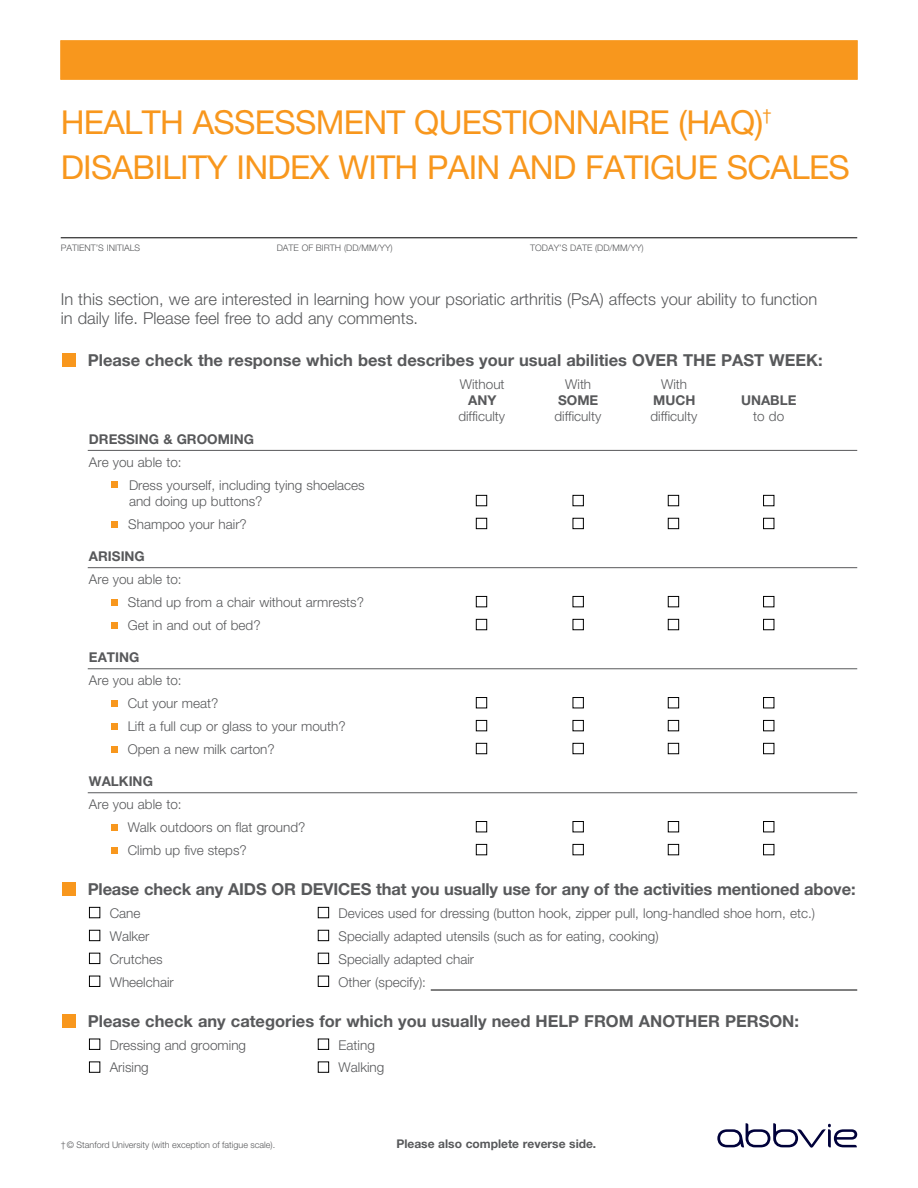
<style>
.page{position:relative;width:918px;height:1188px;background:#fff}
.page>*{position:absolute;margin:0;border:0;box-sizing:border-box;transform-origin:0 0}
.t1{font:33px/45px "Helvetica Neue";letter-spacing:-.02em;color:#f8971d}
.t2{font:700 16.5px "Helvetica Neue LT Std";color:#58595b}
.t3{font:300 16.5px/19.8px "Helvetica Neue LT Std";color:#58595b}
.t4{font:300 13.5px/23px "Helvetica Neue LT Std";color:#58595b}
.t5{font:700 13.5px "Helvetica Neue LT Std";color:#58595b}
.t6{font:700 12px "Helvetica Neue LT Std";color:#58595b}
.t7{font:300 9px "Helvetica Neue LT Std";color:#58595b}
</style>
<div class="page">
<hr style="left:61px;top:238px;width:796px;height:1px;background:#000">
<hr style="left:88px;top:450px;width:769px;height:1px;background:#58595b">
<hr style="left:88px;top:567px;width:769px;height:1px;background:#58595b">
<hr style="left:88px;top:668px;width:769px;height:1px;background:#58595b">
<hr style="left:88px;top:792px;width:769px;height:1px;background:#58595b">
<hr style="left:431px;top:990px;width:426px;height:1px;background:#000">
<div style="left:62px;top:353px;width:14px;height:14px;background:#f8971d"></div>
<div style="left:111px;top:482px;width:7px;height:6px;background:#f8971d"></div>
<div style="left:476px;top:495px;width:11px;height:11px;border:1px solid #000"></div>
<div style="left:573px;top:495px;width:11px;height:11px;border:1px solid #000"></div>
<div style="left:668px;top:495px;width:11px;height:11px;border:1px solid #000"></div>
<div style="left:763px;top:495px;width:11px;height:11px;border:1px solid #000"></div>
<div style="left:111px;top:521px;width:7px;height:6px;background:#f8971d"></div>
<div style="left:476px;top:518px;width:11px;height:11px;border:1px solid #000"></div>
<div style="left:573px;top:518px;width:11px;height:11px;border:1px solid #000"></div>
<div style="left:668px;top:518px;width:11px;height:11px;border:1px solid #000"></div>
<div style="left:763px;top:518px;width:11px;height:11px;border:1px solid #000"></div>
<div style="left:111px;top:599px;width:7px;height:7px;background:#f8971d"></div>
<div style="left:476px;top:596px;width:11px;height:11px;border:1px solid #000"></div>
<div style="left:573px;top:596px;width:11px;height:11px;border:1px solid #000"></div>
<div style="left:668px;top:596px;width:11px;height:11px;border:1px solid #000"></div>
<div style="left:763px;top:596px;width:11px;height:11px;border:1px solid #000"></div>
<div style="left:111px;top:622px;width:7px;height:6px;background:#f8971d"></div>
<div style="left:476px;top:619px;width:11px;height:11px;border:1px solid #000"></div>
<div style="left:573px;top:619px;width:11px;height:11px;border:1px solid #000"></div>
<div style="left:668px;top:619px;width:11px;height:11px;border:1px solid #000"></div>
<div style="left:763px;top:619px;width:11px;height:11px;border:1px solid #000"></div>
<div style="left:111px;top:700px;width:7px;height:7px;background:#f8971d"></div>
<div style="left:476px;top:697px;width:11px;height:11px;border:1px solid #000"></div>
<div style="left:573px;top:697px;width:11px;height:11px;border:1px solid #000"></div>
<div style="left:668px;top:697px;width:11px;height:11px;border:1px solid #000"></div>
<div style="left:763px;top:697px;width:11px;height:11px;border:1px solid #000"></div>
<div style="left:111px;top:723px;width:7px;height:7px;background:#f8971d"></div>
<div style="left:476px;top:720px;width:11px;height:11px;border:1px solid #000"></div>
<div style="left:573px;top:720px;width:11px;height:11px;border:1px solid #000"></div>
<div style="left:668px;top:720px;width:11px;height:11px;border:1px solid #000"></div>
<div style="left:763px;top:720px;width:11px;height:11px;border:1px solid #000"></div>
<div style="left:111px;top:746px;width:7px;height:6px;background:#f8971d"></div>
<div style="left:476px;top:743px;width:11px;height:11px;border:1px solid #000"></div>
<div style="left:573px;top:743px;width:11px;height:11px;border:1px solid #000"></div>
<div style="left:668px;top:743px;width:11px;height:11px;border:1px solid #000"></div>
<div style="left:763px;top:743px;width:11px;height:11px;border:1px solid #000"></div>
<div style="left:111px;top:824px;width:7px;height:7px;background:#f8971d"></div>
<div style="left:476px;top:821px;width:11px;height:11px;border:1px solid #000"></div>
<div style="left:573px;top:821px;width:11px;height:11px;border:1px solid #000"></div>
<div style="left:668px;top:821px;width:11px;height:11px;border:1px solid #000"></div>
<div style="left:763px;top:821px;width:11px;height:11px;border:1px solid #000"></div>
<div style="left:111px;top:847px;width:7px;height:7px;background:#f8971d"></div>
<div style="left:476px;top:844px;width:11px;height:11px;border:1px solid #000"></div>
<div style="left:573px;top:844px;width:11px;height:11px;border:1px solid #000"></div>
<div style="left:668px;top:844px;width:11px;height:11px;border:1px solid #000"></div>
<div style="left:763px;top:844px;width:11px;height:11px;border:1px solid #000"></div>
<div style="left:62px;top:882px;width:14px;height:14px;background:#f8971d"></div>
<div style="left:89px;top:907px;width:11px;height:11px;border:1px solid #000"></div>
<div style="left:318px;top:907px;width:11px;height:11px;border:1px solid #000"></div>
<div style="left:89px;top:930px;width:11px;height:11px;border:1px solid #000"></div>
<div style="left:318px;top:930px;width:11px;height:11px;border:1px solid #000"></div>
<div style="left:89px;top:953px;width:11px;height:11px;border:1px solid #000"></div>
<div style="left:318px;top:953px;width:11px;height:11px;border:1px solid #000"></div>
<div style="left:89px;top:976px;width:11px;height:11px;border:1px solid #000"></div>
<div style="left:318px;top:976px;width:11px;height:11px;border:1px solid #000"></div>
<div style="left:62px;top:1014px;width:14px;height:13px;background:#f8971d"></div>
<div style="left:89px;top:1039px;width:11px;height:11px;border:1px solid #000"></div>
<div style="left:318px;top:1039px;width:11px;height:11px;border:1px solid #000"></div>
<div style="left:89px;top:1062px;width:11px;height:10px;border:1px solid #000"></div>
<div style="left:318px;top:1062px;width:11px;height:10px;border:1px solid #000"></div>
<svg style="left:717px;top:1123px;width:140px;height:25px"></svg>
<div style="left:60px;top:40px;width:798px;height:40px;background:#f8971d;border:1px solid #f8971d"></div>
<h1 class="t1" style="left:61px;top:100px;width:791px">HEALTH ASSESSMENT QUESTIONNAIRE (HAQ)<sup>†<br></sup>DISABILITY INDEX WITH PAIN AND FATIGUE SCALES</h1>
<p class="t7" style="left:61px;top:242px;width:81px">PATIENT’S INITIALS</p>
<p class="t7" style="left:277px;top:242px;width:117px">DATE OF BIRTH (DD/MM/YY)</p>
<p class="t7" style="left:530px;top:242px;width:115px">TODAY’S DATE (DD/MM/YY)</p>
<p class="t3" style="left:61px;top:288px;width:758px">In this section, we are interested in learning how your psoriatic arthritis (PsA) affects your ability to function in daily life. Please feel free to add any comments.</p>
<p class="t2" style="left:88px;top:350px;width:736px">Please check the response which best describes your usual abilities OVER THE PAST WEEK:</p>
<p class="t4" style="left:460px;top:372px;width:46px">Without</p>
<p class="t4" style="left:565px;top:372px;width:27px">With</p>
<p class="t4" style="left:661px;top:372px;width:27px">With</p>
<p class="t5" style="left:468px;top:392px;width:30px">ANY</p>
<p class="t5" style="left:558px;top:392px;width:42px">SOME</p>
<p class="t5" style="left:653px;top:392px;width:44px">MUCH</p>
<p class="t5" style="left:741px;top:392px;width:57px">UNABLE</p>
<p class="t4" style="left:458px;top:405px;width:48px">difficulty</p>
<p class="t4" style="left:555px;top:405px;width:48px">difficulty</p>
<p class="t4" style="left:651px;top:405px;width:48px">difficulty</p>
<p class="t4" style="left:753px;top:405px;width:32px">to do</p>
<p class="t5" style="left:89px;top:431px;width:167px">DRESSING &amp; GROOMING</p>
<p class="t4" style="left:129px;top:450px;width:237px;text-indent:-40px">Are you able to:<br>Dress yourself, including tying shoelaces</p>
<p class="t4" style="left:128px;top:489px;width:136px">and doing up buttons?<br>Shampoo your hair?</p>
<p class="t5" style="left:89px;top:548px;width:57px">ARISING</p>
<p class="t4" style="left:128px;top:568px;width:238px;text-indent:-39px">Are you able to:<br>Stand up from a chair without armrests?<br>Get in and out of bed?</p>
<p class="t5" style="left:89px;top:649px;width:52px">EATING</p>
<p class="t4" style="left:128px;top:669px;width:220px;text-indent:-39px">Are you able to:<br>Cut your meat?<br>Lift a full cup or glass to your mouth?<br>Open a new milk carton?</p>
<p class="t5" style="left:89px;top:773px;width:65px">WALKING</p>
<p class="t4" style="left:128px;top:793px;width:179px;text-indent:-39px">Are you able to:<br>Walk outdoors on flat ground?<br>Climb up five steps?</p>
<p class="t2" style="left:88px;top:879px;width:769px">Please check any AIDS OR DEVICES that you usually use for any of the activities mentioned above:</p>
<p class="t4" style="left:110px;top:901px;width:32px">Cane</p>
<p class="t4" style="left:339px;top:901px;width:478px">Devices used for dressing (button hook, zipper pull, long-handled shoe horn, etc.)</p>
<p class="t4" style="left:110px;top:924px;width:41px">Walker</p>
<p class="t4" style="left:339px;top:924px;width:321px">Specially adapted utensils (such as for eating, cooking)</p>
<p class="t4" style="left:110px;top:947px;width:54px">Crutches</p>
<p class="t4" style="left:339px;top:947px;width:137px">Specially adapted chair</p>
<p class="t4" style="left:110px;top:970px;width:66px">Wheelchair</p>
<p class="t4" style="left:339px;top:970px;width:89px">Other (specify):</p>
<p class="t2" style="left:88px;top:1011px;width:713px">Please check any categories for which you usually need HELP FROM ANOTHER PERSON:</p>
<p class="t4" style="left:110px;top:1033px;width:138px">Dressing and grooming</p>
<p class="t4" style="left:339px;top:1033px;width:38px">Eating</p>
<p class="t4" style="left:110px;top:1056px;width:41px">Arising</p>
<p class="t4" style="left:339px;top:1056px;width:47px">Walking</p>
<p class="t7" style="left:61px;top:1139px;width:216px">†© Stanford University (with exception of fatigue scale).</p>
<p class="t6" style="left:396px;top:1136px;width:201px">Please also complete reverse side.</p>
</div>
